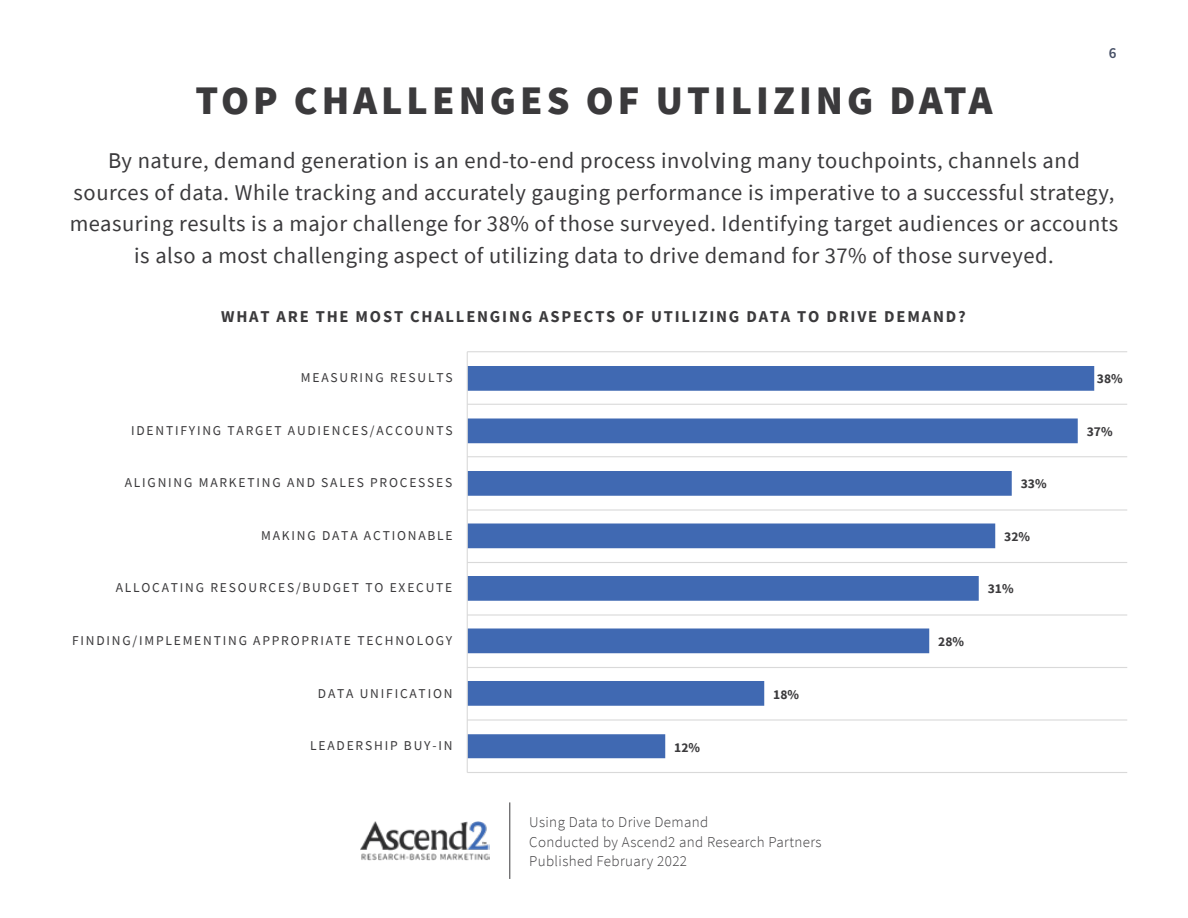
<style>
.page{position:relative;width:1188px;height:918px;background:#fff}
.page>*{position:absolute;margin:0;border:0;box-sizing:border-box;transform-origin:0 0}
.t1{font:900 40.5px "Source Sans Pro";letter-spacing:.1em;color:#3b3a3c}
.t2{font:22.5px/31.5px "Source Sans Pro";letter-spacing:.025em;color:#3b3a3c;text-align:center}
.t3{font:700 16.5px "Source Sans Pro";letter-spacing:.11em;color:#3b3a3c}
.t4{font:300 15px/19.5px "Source Sans Pro";letter-spacing:.025em;color:#3b3a3c}
.t5{font:600 15px "Source Sans Pro";color:#475066}
.t6{font:13.5px "Source Sans Pro";letter-spacing:.135em;color:#3b3a3c}
.t7{font:700 13.5px "Source Sans Pro";color:#3b3a3c}
</style>
<div class="page">
<img style="left:360px;top:821px;width:130px;height:40px">
<hr style="left:510px;top:802px;width:1px;height:77px;background:#3b3a3c">
<hr style="left:467px;top:772px;width:660px;height:1px;background:#d9d9d9">
<hr style="left:467px;top:719px;width:660px;height:2px;background:#d9d9d9">
<hr style="left:467px;top:667px;width:660px;height:1px;background:#d9d9d9">
<hr style="left:467px;top:614px;width:660px;height:2px;background:#d9d9d9">
<hr style="left:467px;top:562px;width:660px;height:1px;background:#d9d9d9">
<hr style="left:467px;top:509px;width:660px;height:2px;background:#d9d9d9">
<hr style="left:467px;top:456px;width:660px;height:1px;background:#d9d9d9">
<hr style="left:467px;top:404px;width:660px;height:1px;background:#d9d9d9">
<hr style="left:467px;top:351px;width:660px;height:1px;background:#d9d9d9">
<svg style="left:468px;top:366px;width:626px;height:392px"></svg>
<hr style="left:467px;top:352px;width:1px;height:420px;background:#d9d9d9">
<p class="t5" style="left:1109px;top:43px;width:9px">6</p>
<h1 class="t1" style="left:195px;top:73px;width:799px">TOP CHALLENGES OF UTILIZING DATA</h1>
<p class="t2" style="left:70px;top:145px;width:1050px">By nature, demand generation is an end-to-end process involving many touchpoints, channels and sources of data. While tracking and accurately gauging performance is imperative to a successful strategy, measuring results is a major challenge for 38% of those surveyed. Identifying target audiences or accounts is also a most challenging aspect of utilizing data to drive demand for 37% of those surveyed.</p>
<p class="t3" style="left:221px;top:305px;width:746px">WHAT ARE THE MOST CHALLENGING ASPECTS OF UTILIZING DATA TO DRIVE DEMAND?</p>
<p class="t6" style="left:301px;top:369px;width:153px">MEASURING RESULTS</p>
<p class="t6" style="left:131px;top:422px;width:323px">IDENTIFYING TARGET AUDIENCES/ACCOUNTS</p>
<p class="t6" style="left:125px;top:474px;width:329px">ALIGNING MARKETING AND SALES PROCESSES</p>
<p class="t6" style="left:261px;top:527px;width:193px">MAKING DATA ACTIONABLE</p>
<p class="t6" style="left:116px;top:579px;width:338px">ALLOCATING RESOURCES/BUDGET TO EXECUTE</p>
<p class="t6" style="left:72px;top:632px;width:382px">FINDING/IMPLEMENTING APPROPRIATE TECHNOLOGY</p>
<p class="t7" style="left:938px;top:632px;width:27px">28%</p>
<p class="t6" style="left:318px;top:684px;width:136px">DATA UNIFICATION</p>
<p class="t7" style="left:773px;top:685px;width:27px">18%</p>
<p class="t6" style="left:310px;top:737px;width:144px">LEADERSHIP BUY-IN</p>
<p class="t7" style="left:674px;top:738px;width:27px">12%</p>
<p class="t7" style="left:1021px;top:475px;width:27px">33%</p>
<p class="t7" style="left:1004px;top:527px;width:27px">32%</p>
<p class="t7" style="left:988px;top:580px;width:27px">31%</p>
<p class="t4" style="left:529px;top:813px;width:294px">Using Data to Drive Demand<br>Conducted by Ascend2 and Research Partners<br>Published February 2022</p>
<p class="t7" style="left:1097px;top:370px;width:27px">38%</p>
<p class="t7" style="left:1087px;top:422px;width:27px">37%</p>
</div>
